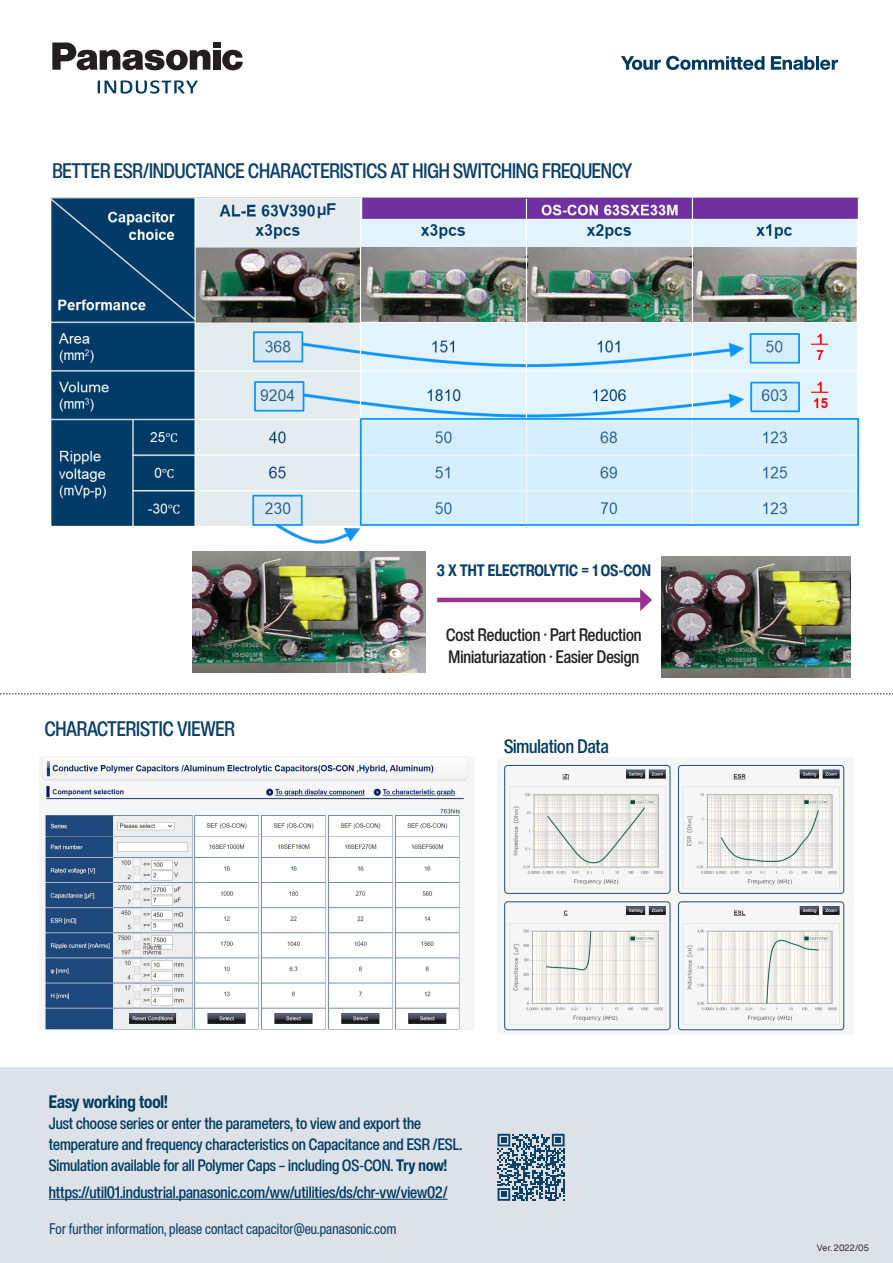
<style>
.page{position:relative;width:893px;height:1263px;background:#fff}
.page>*{position:absolute;margin:0;border:0;box-sizing:border-box;transform-origin:0 0}
.t1{font:500 condensed 21px "Helvetica Now Display";letter-spacing:-.01em;color:#0b4069}
.t2{font:500 condensed 19.5px "Helvetica Now Display";color:#003a61}
.t3{font:500 condensed 18px "Helvetica Now Display";color:#231f20}
.t4{font:700 condensed 18px "Helvetica Now Display";color:#003a61}
.t5{font:500 condensed 16.5px "Helvetica Now Display";color:#003a61}
.t6{font:700 condensed 16.5px "Helvetica Now Display";letter-spacing:-.005em;color:#0b4069}
.t7{font:700 16.5px "Helvetica Now Display";color:#0b4069}
.Intro_Bulletpoints{font:condensed 15px "Helvetica Now Display";letter-spacing:.005em;color:#0b4069}
.Smallprint{font:9px "Helvetica Now Display";letter-spacing:.015em;color:#231f20}
.s1{font-weight:700}
</style>
<div class="page">
<div style="left:0;top:1067px;width:893px;height:196px;background:#dce2e8"></div>
<svg style="left:621px;top:56px;width:143px;height:14px"></svg>
<svg style="left:771px;top:56px;width:43px;height:14px"></svg>
<hr style="left:816px;top:56px;width:3px;height:14px;background:#003a61">
<svg style="left:820px;top:60px;width:18px;height:10px"></svg>
<svg style="left:98px;top:80px;width:100px;height:14px"></svg>
<svg style="left:52px;top:43px;width:191px;height:28px"></svg>
<svg style="left:498px;top:1134px;width:67px;height:67px"></svg>
<img style="left:192px;top:551px;width:233px;height:121px">
<hr style="left:49px;top:1199px;width:399px;height:1px;background:#003a61">
<img style="left:49px;top:197px;width:810px;height:346px">
<hr style="left:437px;top:598px;width:207px;height:4px;background:#993192">
<svg style="left:640px;top:589px;width:12px;height:22px"></svg>
<img style="left:41px;top:757px;width:428px;height:273px">
<img style="left:501px;top:764px;width:347px;height:268px">
<img style="left:662px;top:556px;width:188px;height:122px">
<svg style="left:0;top:694px;width:893px;height:1px"></svg>
<div style="left:316px;top:203px;width:21px;height:18px;background:#e5ecef"></div>
<h1 class="t1" style="left:52px;top:157px;width:582px">BETTER ESR/INDUCTANCE CHARACTERISTICS AT HIGH SWITCHING FREQUENCY</h1>
<p class="t7" style="left:317px;top:198px;width:20px">µF</p>
<h1 class="t1" style="left:45px;top:715px;width:192px">CHARACTERISTIC VIEWER</h1>
<p class="t6" style="left:437px;top:559px;width:215px">3 X THT ELECTROLYTIC = 1 OS-CON</p>
<p class="t3" style="left:446px;top:623px;width:197px">Cost Reduction · Part Reduction</p>
<p class="t3" style="left:448px;top:644px;width:192px">Miniaturiazation · Easier Design</p>
<p class="t2" style="left:504px;top:734px;width:106px">Simulation Data</p>
<p class="t4" style="left:49px;top:1090px;width:120px">Easy working tool!</p>
<p class="t5" style="left:49px;top:1112px;width:374px">Just choose series or enter the parameters, to view and export the</p>
<p class="t5" style="left:49px;top:1133px;width:415px">temperature and frequency characteristics on Capacitance and ESR /ESL.</p>
<p class="t5" style="left:49px;top:1154px;width:400px">Simulation available for all Polymer Caps – including OS-CON. <span class="s1">Try now!</span></p>
<p class="t5" style="left:49px;top:1181px;width:400px">https://util01.industrial.panasonic.com/ww/utilities/ds/chr-vw/view02/</p>
<p class="Intro_Bulletpoints" style="left:49px;top:1218px;width:348px">For further information, please contact capacitor@eu.panasonic.com</p>
<p class="Smallprint" style="left:817px;top:1241px;width:54px">Ver. 2022/05</p>
</div>
